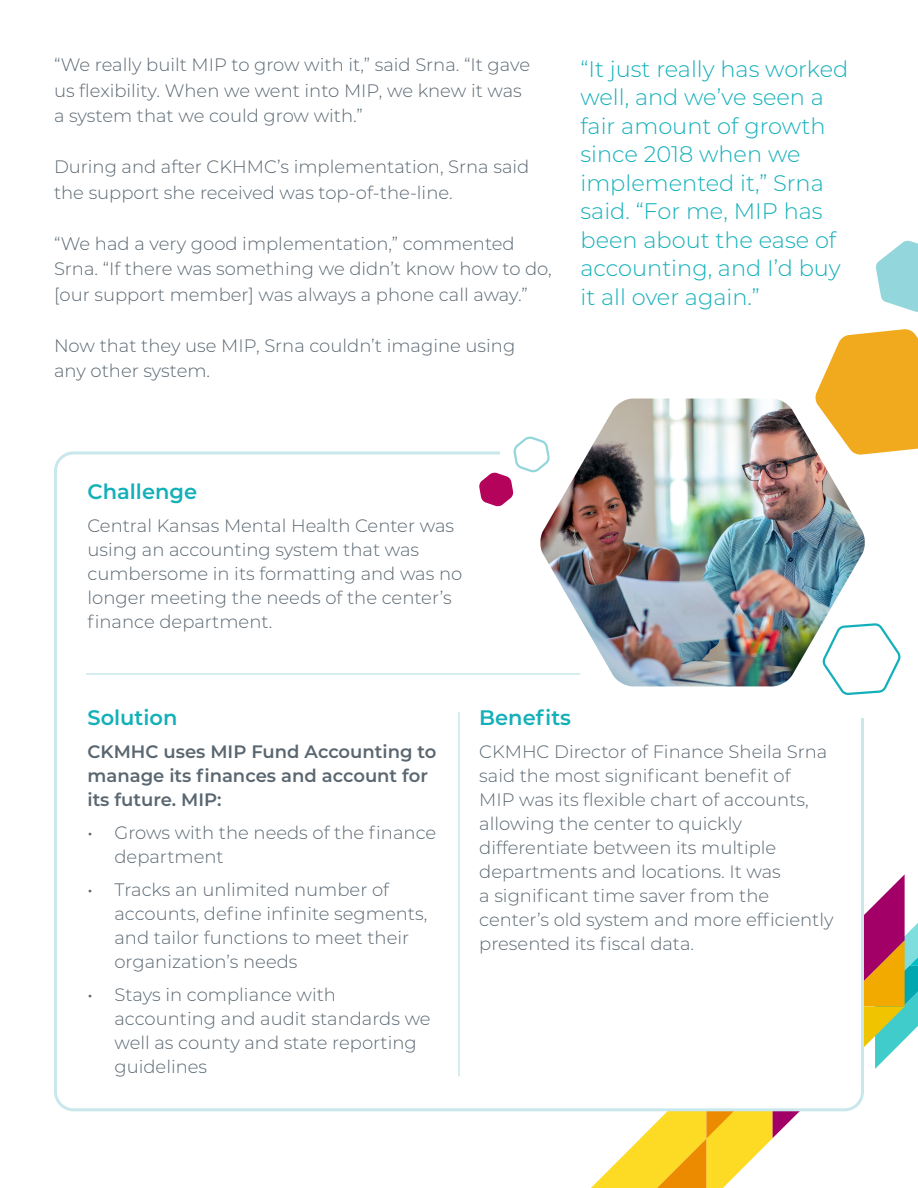
<style>
.page{position:relative;width:918px;height:1188px;background:#fff}
.page>*{position:absolute;margin:0;border:0;box-sizing:border-box;transform-origin:0 0}
.t1{font:300 22.5px/28.5px "Montserrat";color:#14b0b9}
.t2{font:600 21px "Montserrat";color:#14b0b9}
.t3{font:300 18px/24px "Montserrat";color:#5a6771}
.t4{font:600 18px/24px "Montserrat";color:#5a6771}
.s1{font-weight:400}
</style>
<div class="page">
<svg style="left:591px;top:874px;width:327px;height:314px"></svg>
<div style="left:56px;top:453px;width:806px;height:657px;background:#fff;border-radius:18px"></div>
<hr style="left:87px;top:673px;width:493px;height:2px;background:#c8e8ec">
<hr style="left:458px;top:712px;width:2px;height:364px;background:#c8e8ec">
<img style="left:539px;top:399px;width:326px;height:287px">
<svg style="left:815px;top:329px;width:103px;height:126px"></svg>
<svg style="left:820px;top:622px;width:81px;height:73px"></svg>
<svg style="left:876px;top:240px;width:42px;height:72px"></svg>
<svg style="left:479px;top:434px;width:70px;height:73px"></svg>
<p class="t3" style="left:54px;top:52px;width:478px;line-height:25.5px">“We really built MIP to grow with it,” said Srna. “It gave us flexibility. When we went into MIP, we knew it was a system that we could grow with.”</p>
<p class="t3" style="left:54px;top:154px;width:477px;line-height:25.5px">During and after CKHMC’s implementation, Srna said the support she received was top-of-the-line.</p>
<p class="t3" style="left:54px;top:230px;width:499px;line-height:25.5px">“We had a very good implementation,” commented<br>Srna. “If there was something we didn’t know how to do, [our support member] was always a phone call away.”</p>
<p class="t3" style="left:54px;top:332px;width:463px;line-height:25.5px">Now that they use MIP, Srna couldn’t imagine using any other system.</p>
<p class="t1" style="left:580px;top:54px;width:269px">“It just really has worked well, and we’ve seen a fair amount of growth since 2018 when we implemented it,” Srna said. “For me, MIP has been about the ease of accounting, and I’d buy it all over again.”</p>
<p class="t2" style="left:87px;top:477px;width:111px">Challenge</p>
<p class="t3" style="left:87px;top:514px;width:376px">Central Kansas Mental Health Center was using an accounting system that was cumbersome in its formatting and was no longer meeting the needs of the center’s finance department.</p>
<p class="t2" style="left:87px;top:703px;width:92px">Solution</p>
<p class="t4" style="left:87px;top:739px;width:351px">CKMHC uses MIP Fund Accounting to manage its finances and account for its future. MIP:</p>
<p class="t3" style="left:114px;top:820px;width:323px;text-indent:-27px"><span class="s1">•</span> Grows with the needs of the finance department</p>
<p class="t3" style="left:114px;top:877px;width:314px;text-indent:-27px"><span class="s1">•</span> Tracks an unlimited number of accounts, define infinite segments, and tailor functions to meet their organization’s needs</p>
<p class="t3" style="left:114px;top:982px;width:318px;text-indent:-27px"><span class="s1">•</span> Stays in compliance with accounting and audit standards we well as county and state reporting guidelines</p>
<p class="t2" style="left:479px;top:703px;width:93px">Benefits</p>
<p class="t3" style="left:479px;top:739px;width:356px">CKMHC Director of Finance Sheila Srna said the most significant benefit of<br>MIP was its flexible chart of accounts, allowing the center to quickly differentiate between its multiple departments and locations. It was<br>a significant time saver from the center’s old system and more efficiently presented its fiscal data.</p>
</div>
